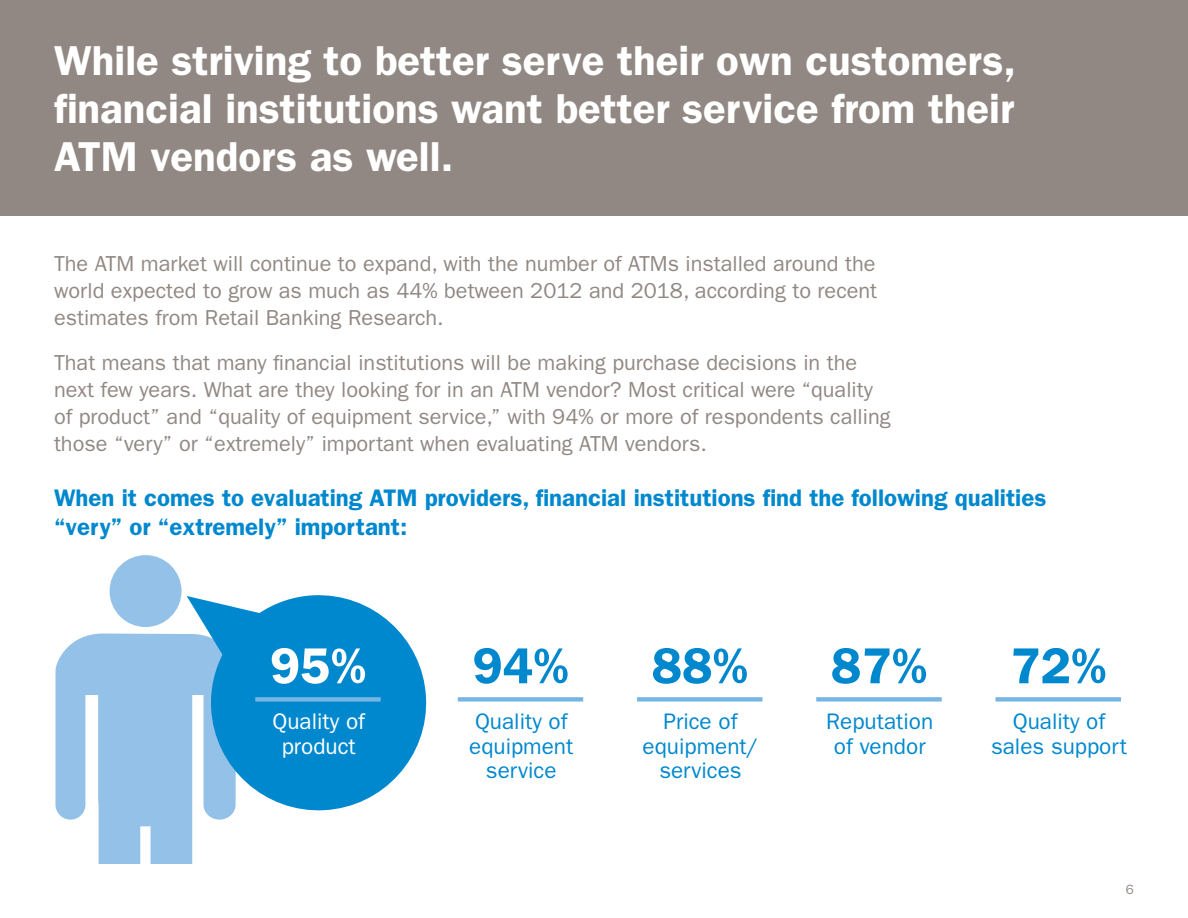
<style>
.page{position:relative;width:1188px;height:918px;background:#fff}
.page>*{position:absolute;margin:0;border:0;box-sizing:border-box;transform-origin:0 0}
.t1{font:600 50.7px "ITC Franklin Gothic Std";color:#0088ce}
.t2{font:600 50.7px "ITC Franklin Gothic Std";color:#fff}
.t3{font:600 42px "ITC Franklin Gothic Std";color:#fff}
.t4{font:600 24px/28.8px "ITC Franklin Gothic Std";color:#0088ce}
.t5{font:22.5px "ITC Franklin Gothic Std";color:#0088ce}
.t6{font:22.5px "ITC Franklin Gothic Std";color:#fff}
.t7{font:21.75px/27px "ITC Franklin Gothic Std";color:#918883;text-align:justify}
.t8{font:13.5px "ITC Franklin Gothic Std";color:#918883}
</style>
<div class="page">
<div style="left:0;top:0;width:1188px;height:216px;background:#918883"></div>
<svg style="left:55px;top:634px;width:178px;height:230px;fill:#93c1e7"></svg>
<div style="left:110px;top:555px;width:72px;height:72px;background:#93c1e7;border-radius:50%"></div>
<svg style="left:187px;top:595px;width:240px;height:218px;fill:#0088ce"></svg>
<div style="left:255px;top:697px;width:126px;height:5px;background:#77b5e3"></div>
<div style="left:458px;top:697px;width:125px;height:5px;background:#77b5e3"></div>
<div style="left:637px;top:697px;width:125px;height:5px;background:#77b5e3"></div>
<div style="left:816px;top:697px;width:126px;height:5px;background:#77b5e3"></div>
<div style="left:996px;top:697px;width:125px;height:5px;background:#77b5e3"></div>
<p class="t3" style="left:54px;top:36px;width:963px">While striving to better serve their own customers,</p>
<p class="t3" style="left:54px;top:84px;width:962px">financial institutions want better service from their</p>
<p class="t3" style="left:54px;top:132px;width:401px">ATM vendors as well.</p>
<p class="t7" style="left:54px;top:251px;width:825px">The ATM market will continue to expand, with the number of ATMs installed around the world expected to grow as much as 44% between 2012 and 2018, according to recent estimates from Retail Banking Research.</p>
<p class="t7" style="left:54px;top:350px;width:838px;text-align:left">That means that many financial institutions will be making purchase decisions in the next few years. What are they looking for in an ATM vendor? Most critical were “quality of product” and “quality of equipment service,” with 94% or more of respondents calling those “very” or “extremely” important when evaluating ATM vendors.</p>
<p class="t4" style="left:54px;top:483px;width:994px">When it comes to evaluating ATM providers, financial institutions find the following qualities “very” or “extremely” important:</p>
<p class="t2" style="left:270px;top:636px;width:98px">95%</p>
<p class="t6" style="left:273px;top:708px;width:94px">Quality of</p>
<p class="t6" style="left:282px;top:733px;width:75px">product</p>
<p class="t1" style="left:472px;top:636px;width:98px">94%</p>
<p class="t5" style="left:475px;top:708px;width:94px">Quality of</p>
<p class="t5" style="left:469px;top:733px;width:106px">equipment</p>
<p class="t5" style="left:486px;top:758px;width:72px">service</p>
<p class="t1" style="left:652px;top:636px;width:98px">88%</p>
<p class="t5" style="left:664px;top:708px;width:75px">Price of</p>
<p class="t5" style="left:643px;top:733px;width:117px">equipment/</p>
<p class="t5" style="left:659px;top:758px;width:84px">services</p>
<p class="t1" style="left:831px;top:636px;width:98px">87%</p>
<p class="t5" style="left:826px;top:708px;width:108px">Reputation</p>
<p class="t5" style="left:834px;top:733px;width:93px">of vendor</p>
<p class="t1" style="left:1010px;top:636px;width:98px">72%</p>
<p class="t5" style="left:1013px;top:708px;width:94px">Quality of</p>
<p class="t5" style="left:991px;top:733px;width:138px">sales support</p>
<p class="t8" style="left:1126px;top:881px;width:10px">6</p>
</div>
